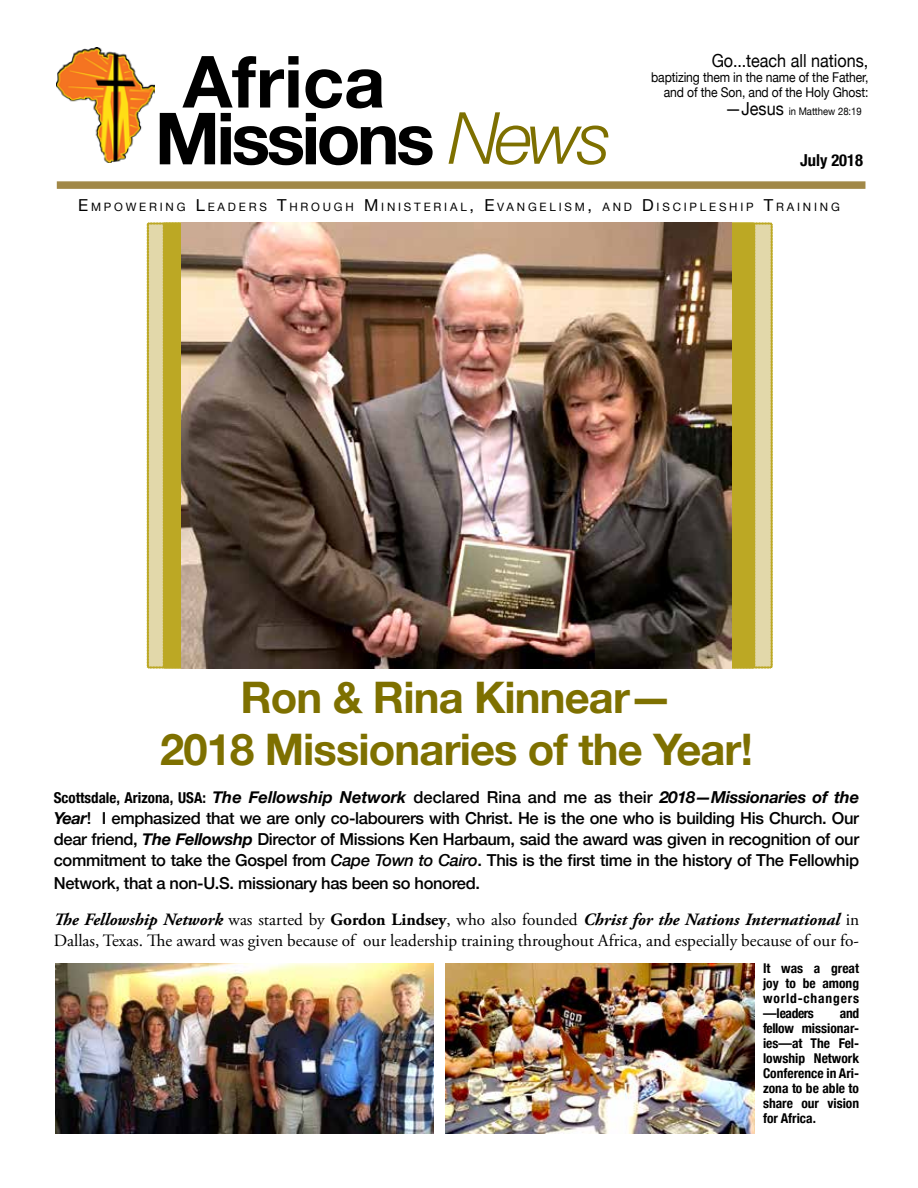
<style>
.page{position:relative;width:918px;height:1188px;background:#fff}
.page>*{position:absolute;margin:0;border:0;box-sizing:border-box;transform-origin:0 0}
.t1{font:700 72px/56.8px "Helvetica Neue";letter-spacing:-.05em;color:#000}
.t2{font:700 43.5px/52.2px "Helvetica Neue";letter-spacing:-.02em;color:#7e7000;text-align:center}
.t3{font:18px "Helvetica Neue";color:#000;scale:.9 1}
.t4{font:17.25px/21px "Adobe Garamond Pro";color:#000}
.t5{font:500 16.5px/21px "Helvetica Neue";letter-spacing:-.02em;color:#000;text-align:justify}
.t6{font:700 condensed 16.5px "Helvetica Neue";color:#000}
.t7{font:700 condensed 13.5px/15px "Helvetica Neue";color:#000;text-align:justify}
.t8{font:13.5px/15px "Helvetica Neue";letter-spacing:-.01em;color:#000;text-align:right;scale:.9 1}
.t9{font:11.55px "Helvetica Neue";letter-spacing:.245em;color:#000}
.t10{font:10.5px "Helvetica Neue";color:#000;scale:.9 1}
.s1{font-weight:300;font-style:italic;color:#7e7000}
.s2{font-size:18px}
.s3{font-size:16.5px}
.s4{font-weight:700;font-stretch:condensed;font-size:15px}
.s5{font-weight:700;font-style:italic}
.s6{font-style:italic}
.s7{font-weight:700}
</style>
<div class="page">
<svg style="left:147px;top:223px;width:626px;height:445px;background:#c9b955"></svg>
<img style="left:56px;top:48px;width:99px;height:114px">
<svg style="left:57px;top:181px;width:808px;height:8px;background:#a68f53"></svg>
<img style="left:182px;top:223px;width:550px;height:445px">
<img style="left:55px;top:963px;width:378px;height:171px">
<img style="left:446px;top:963px;width:309px;height:171px">
<h1 class="t1" style="left:155px;top:55px;width:458px;text-indent:28px">Africa<br>Missions <span class="s1">News</span></h1>
<p class="t3" style="left:712px;top:47px;width:176px">Go...teach all nations,</p>
<p class="t8" style="left:651px;top:70px;width:243px">baptizing them in the name of the Father, and of the Son, and of the Holy Ghost:</p>
<p class="t10" style="left:725px;top:103px;width:153px"><span class="s2">—Jesus</span> in Matthew 28:19</p>
<p class="t6" style="left:800px;top:146px;width:64px">July 2018</p>
<p class="t9" style="left:78px;top:198px;width:763px"><span class="s3">E</span>MPOWE RING <span class="s3">L</span>E ADE RS <span class="s3">T</span>HROUGH <span class="s3">M</span> INISTE RIAL<span class="s3">, E</span>VANGEL ISM<span class="s3">,</span> AND <span class="s3">D</span> ISCIPLE SHIP <span class="s3">T</span>RAINING</p>
<h2 class="t2" style="left:160px;top:672px;width:594px">Ron &amp; Rina Kinnear—<br>2018 Missionaries of the Year!</h2>
<p class="t5" style="left:54px;top:785px;width:807px"><span class="s4">Scottsdale, Arizona, USA:</span> <span class="s5">The Fellowship Network</span> declared Rina and me as their <span class="s5">2018—Missionaries of the Year</span>! I emphasized that we are only co-labourers with Christ. He is the one who is building His Church. Our dear friend, <span class="s5">The Fellowshp</span> Director of Missions Ken Harbaum, said the award was given in recognition of our commitment to take the Gospel from <span class="s6">Cape Town to Cairo</span>. This is the first time in the history of The Fellowhip</p>
<p class="t5" style="left:54px;top:871px;width:428px">Network, that a non-U.S. missionary has been so honored.</p>
<p class="t4" style="left:54px;top:910px;width:807px"><span class="s5">The Fellowship Network</span> was started by <span class="s7">Gordon Lindsey</span>, who also founded <span class="s5">Christ for the Nations International</span> in<br>Dallas, Texas. The award was given because of our leadership training throughout Africa, and especially because of our fo-</p>
<p class="t7" style="left:763px;top:960px;width:98px">It was a great joy to be among world-changers —leaders</p>
<p class="t7" style="left:763px;top:1005px;width:98px;text-indent:77px">and fellow missionar&shy;ies—at The Fel&shy;lowship Network Conference in Ari&shy;zona to be able to share our vision for Africa.</p>
</div>
